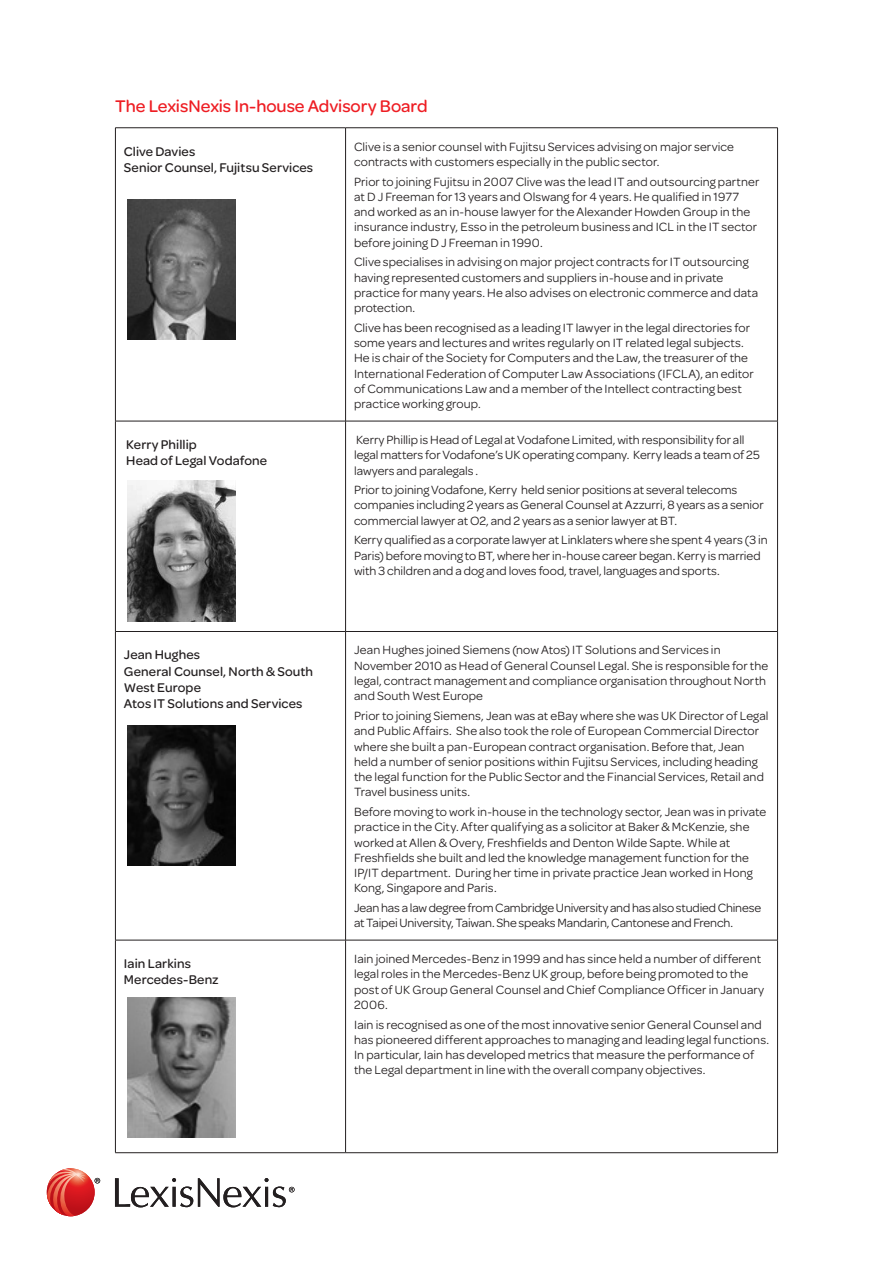
<style>
.page{position:relative;width:893px;height:1263px;background:#fff}
.page>*{position:absolute;margin:0;border:0;box-sizing:border-box;transform-origin:0 0}
.t1{font:500 18px "Omnes";letter-spacing:-.005em;color:#ee1d23}
.t2{font:500 13.5px/16.2px "Omnes";letter-spacing:.01em;color:#231f20}
.t3{font:12.75px/15.3px "Omnes";letter-spacing:.005em;color:#231f20}
</style>
<div class="page">
<hr style="left:115px;top:127px;width:231px;height:1px;background:#231f20">
<hr style="left:115px;top:128px;width:1px;height:293px;background:#231f20">
<hr style="left:346px;top:127px;width:432px;height:1px;background:#231f20">
<hr style="left:345px;top:128px;width:1px;height:293px;background:#231f20">
<hr style="left:777px;top:128px;width:1px;height:293px;background:#231f20">
<hr style="left:115px;top:421px;width:231px;height:1px;background:#231f20">
<hr style="left:115px;top:421px;width:1px;height:210px;background:#231f20">
<hr style="left:346px;top:421px;width:432px;height:1px;background:#231f20">
<hr style="left:345px;top:421px;width:1px;height:210px;background:#231f20">
<hr style="left:777px;top:421px;width:1px;height:210px;background:#231f20">
<hr style="left:115px;top:631px;width:231px;height:1px;background:#231f20">
<hr style="left:115px;top:632px;width:1px;height:308px;background:#231f20">
<hr style="left:346px;top:631px;width:432px;height:1px;background:#231f20">
<hr style="left:345px;top:632px;width:1px;height:308px;background:#231f20">
<hr style="left:777px;top:632px;width:1px;height:308px;background:#231f20">
<hr style="left:115px;top:940px;width:231px;height:1px;background:#231f20">
<hr style="left:115px;top:940px;width:1px;height:212px;background:#231f20">
<hr style="left:346px;top:940px;width:432px;height:1px;background:#231f20">
<hr style="left:345px;top:940px;width:1px;height:212px;background:#231f20">
<hr style="left:777px;top:940px;width:1px;height:212px;background:#231f20">
<hr style="left:115px;top:1152px;width:231px;height:1px;background:#231f20">
<hr style="left:346px;top:1152px;width:432px;height:1px;background:#231f20">
<svg style="left:95px;top:1178px;width:5px;height:5px"></svg>
<svg style="left:115px;top:1178px;width:180px;height:29px"></svg>
<svg style="left:47px;top:1168px;width:48px;height:48px"></svg>
<svg style="left:47px;top:1169px;width:39px;height:47px;background:#de5853"></svg>
<img style="left:128px;top:200px;width:107px;height:140px">
<img style="left:128px;top:481px;width:107px;height:140px">
<img style="left:128px;top:725px;width:107px;height:140px">
<img style="left:128px;top:997px;width:107px;height:140px">
<p class="t1" style="left:115px;top:94px;width:314px">The LexisNexis In-house Advisory Board</p>
<p class="t2" style="left:124px;top:142px;width:191px">Clive Davies<br>Senior Counsel, Fujitsu Services</p>
<p class="t3" style="left:354px;top:138px;width:381px">Clive is a senior counsel with Fujitsu Services advising on major service contracts with customers especially in the public sector.</p>
<p class="t3" style="left:354px;top:173px;width:407px">Prior to joining Fujitsu in 2007 Clive was the lead IT and outsourcing partner at D J Freeman for 13 years and Olswang for 4 years. He qualified in 1977 and worked as an in-house lawyer for the Alexander Howden Group in the insurance industry, Esso in the petroleum business and ICL in the IT sector before joining D J Freeman in 1990.</p>
<p class="t3" style="left:354px;top:254px;width:406px">Clive specialises in advising on major project contracts for IT outsourcing having represented customers and suppliers in-house and in private practice for many years. He also advises on electronic commerce and data protection.</p>
<p class="t3" style="left:354px;top:319px;width:401px">Clive has been recognised as a leading IT lawyer in the legal directories for some years and lectures and writes regularly on IT related legal subjects.<br>He is chair of the Society for Computers and the Law, the treasurer of the International Federation of Computer Law Associations (IFCLA), an editor of Communications Law and a member of the Intellect contracting best practice working group.</p>
<p class="t2" style="left:126px;top:435px;width:142px">Kerry Phillip<br>Head of Legal Vodafone</p>
<p class="t3" style="left:354px;top:431px;width:407px">Kerry Phillip is Head of Legal at Vodafone Limited, with responsibility for all legal matters for Vodafone’s UK operating company. Kerry leads a team of 25 lawyers and paralegals .</p>
<p class="t3" style="left:354px;top:482px;width:411px">Prior to joining Vodafone, Kerry held senior positions at several telecoms companies including 2 years as General Counsel at Azzurri, 8 years as a senior commercial lawyer at O2, and 2 years as a senior lawyer at BT.</p>
<p class="t3" style="left:354px;top:532px;width:415px">Kerry qualified as a corporate lawyer at Linklaters where she spent 4 years (3 in<br>Paris) before moving to BT, where her in-house career began. Kerry is married with 3 children and a dog and loves food, travel, languages and sports.</p>
<p class="t2" style="left:124px;top:646px;width:191px">Jean Hughes<br>General Counsel, North &amp; South<br>West Europe<br>Atos IT Solutions and Services</p>
<p class="t3" style="left:354px;top:642px;width:416px">Jean Hughes joined Siemens (now Atos) IT Solutions and Services in November 2010 as Head of General Counsel Legal. She is responsible for the legal, contract management and compliance organisation throughout North and South West Europe</p>
<p class="t3" style="left:354px;top:707px;width:416px">Prior to joining Siemens, Jean was at eBay where she was UK Director of Legal and Public Affairs. She also took the role of European Commercial Director where she built a pan-European contract organisation. Before that, Jean held a number of senior positions within Fujitsu Services, including heading the legal function for the Public Sector and the Financial Services, Retail and Travel business units.</p>
<p class="t3" style="left:354px;top:803px;width:414px">Before moving to work in-house in the technology sector, Jean was in private practice in the City. After qualifying as a solicitor at Baker &amp; McKenzie, she worked at Allen &amp; Overy, Freshfields and Denton Wilde Sapte. While at Freshfields she built and led the knowledge management function for the IP/IT department. During her time in private practice Jean worked in Hong Kong, Singapore and Paris.</p>
<p class="t3" style="left:354px;top:899px;width:409px">Jean has a law degree from Cambridge University and has also studied Chinese at Taipei University, Taiwan. She speaks Mandarin, Cantonese and French.</p>
<p class="t2" style="left:124px;top:954px;width:96px">Iain Larkins<br>Mercedes-Benz</p>
<p class="t3" style="left:354px;top:950px;width:412px">Iain joined Mercedes-Benz in 1999 and has since held a number of different legal roles in the Mercedes-Benz UK group, before being promoted to the post of UK Group General Counsel and Chief Compliance Officer in January 2006.</p>
<p class="t3" style="left:354px;top:1016px;width:416px">Iain is recognised as one of the most innovative senior General Counsel and has pioneered different approaches to managing and leading legal functions.<br>In particular, Iain has developed metrics that measure the performance of the Legal department in line with the overall company objectives.</p>
</div>
